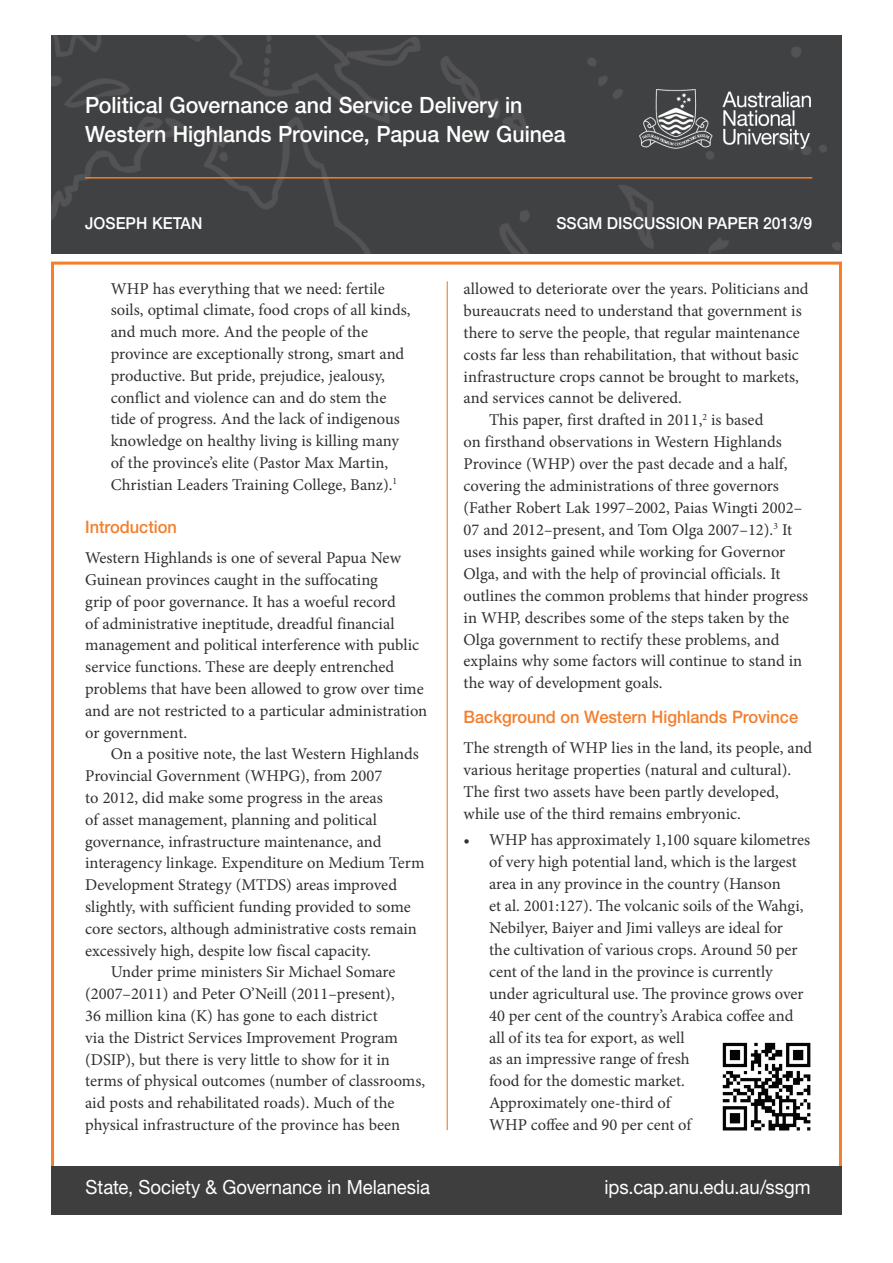
<style>
.page{position:relative;width:893px;height:1263px;background:#fff}
.page>*{position:absolute;margin:0;border:0;box-sizing:border-box;transform-origin:0 0}
.t1{font:500 22.5px/28.5px "Helvetica Neue LT Std";color:#fff;scale:.95 1}
.t2{font:19.5px "Helvetica Neue LT Std";letter-spacing:-.005em;color:#fff;scale:.95 1}
.t3{font:500 17.25px "Helvetica Neue LT Std";color:#f47e2c;scale:.95 1}
.t4{font:16.5px/21.8px "Minion Pro";color:#312f30}
.t5{font:500 16.5px "Helvetica Neue LT Std";color:#fff;scale:.95 1}
</style>
<div class="page">
<div style="left:52px;top:35px;width:790px;height:218px;background:#404142"></div>
<div style="left:51px;top:1166px;width:791px;height:48px;background:#3e3e3f"></div>
<hr style="left:447px;top:281px;width:1px;height:849px;background:#f47e2c">
<hr style="left:85px;top:177px;width:727px;height:2px;background:#f47e2c">
<img style="left:640px;top:90px;width:170px;height:58px">
<img style="left:722px;top:1042px;width:89px;height:89px">
<h1 class="t1" style="left:85px;top:91px;width:507px">Political Governance and Service Delivery in<br>Western Highlands Province, Papua New Guinea</h1>
<p class="t5" style="left:85px;top:213px;width:125px">JOSEPH KETAN</p>
<p class="t4" style="left:111px;top:278px;width:301px">WHP has everything that we need: fertile soils, optimal climate, food crops of all kinds, and much more. And the people of the province are exceptionally strong, smart and productive. But pride, prejudice, jealousy, conflict and violence can and do stem the tide of progress. And the lack of indigenous knowledge on healthy living is killing many of the province’s elite (Pastor Max Martin, Christian Leaders Training College, Banz).<sup>1</sup></p>
<p class="t3" style="left:85px;top:516px;width:98px">Introduction</p>
<p class="t4" style="left:85px;top:547px;width:344px">Western Highlands is one of several Papua New Guinean provinces caught in the suffocating<br>grip of poor governance. It has a woeful record<br>of administrative ineptitude, dreadful financial management and political interference with public service functions. These are deeply entrenched problems that have been allowed to grow over time and are not restricted to a particular administration or government.</p>
<p class="t4" style="left:111px;top:743px;width:310px">On a positive note, the last Western Highlands</p>
<p class="t4" style="left:85px;top:765px;width:299px">Provincial Government (WHPG), from 2007</p>
<p class="t4" style="left:85px;top:787px;width:299px">to 2012, did make some progress in the areas</p>
<p class="t4" style="left:85px;top:809px;width:293px">of asset management, planning and political</p>
<p class="t4" style="left:85px;top:830px;width:298px">governance, infrastructure maintenance, and</p>
<p class="t4" style="left:85px;top:852px;width:341px">interagency linkage. Expenditure on Medium Term</p>
<p class="t4" style="left:85px;top:874px;width:313px">Development Strategy (MTDS) areas improved</p>
<p class="t4" style="left:85px;top:896px;width:327px">slightly, with sufficient funding provided to some</p>
<p class="t4" style="left:85px;top:918px;width:333px">core sectors, although administrative costs remain</p>
<p class="t4" style="left:85px;top:939px;width:287px">excessively high, despite low fiscal capacity.</p>
<p class="t4" style="left:111px;top:961px;width:286px">Under prime ministers Sir Michael Somare</p>
<p class="t4" style="left:85px;top:983px;width:311px">(2007–2011) and Peter O’Neill (2011–present),</p>
<p class="t4" style="left:85px;top:1005px;width:294px">36 million kina (K) has gone to each district</p>
<p class="t4" style="left:85px;top:1027px;width:314px">via the District Services Improvement Program</p>
<p class="t4" style="left:85px;top:1048px;width:306px">(DSIP), but there is very little to show for it in</p>
<p class="t4" style="left:85px;top:1070px;width:341px">terms of physical outcomes (number of classrooms,</p>
<p class="t4" style="left:85px;top:1092px;width:311px">aid posts and rehabilitated roads). Much of the</p>
<p class="t4" style="left:85px;top:1114px;width:317px">physical infrastructure of the province has been</p>
<p class="t5" style="left:556px;top:213px;width:271px">SSGM DISCUSSION PAPER 2013/9</p>
<p class="t4" style="left:464px;top:278px;width:347px">allowed to deteriorate over the years. Politicians and</p>
<p class="t4" style="left:464px;top:300px;width:340px">bureaucrats need to understand that government is</p>
<p class="t4" style="left:464px;top:322px;width:338px">there to serve the people, that regular maintenance</p>
<p class="t4" style="left:464px;top:344px;width:337px">costs far less than rehabilitation, that without basic</p>
<p class="t4" style="left:464px;top:365px;width:337px">infrastructure crops cannot be brought to markets,</p>
<p class="t4" style="left:464px;top:387px;width:220px">and services cannot be delivered.</p>
<p class="t4" style="left:489px;top:409px;width:276px">This paper, first drafted in 2011,<sup>2</sup> is based</p>
<p class="t4" style="left:464px;top:431px;width:320px">on firsthand observations in Western Highlands</p>
<p class="t4" style="left:464px;top:453px;width:325px">Province (WHP) over the past decade and a half,</p>
<p class="t4" style="left:464px;top:475px;width:317px">covering the administrations of three governors</p>
<p class="t4" style="left:464px;top:497px;width:340px">(Father Robert Lak 1997–2002, Paias Wingti 2002–</p>
<p class="t4" style="left:464px;top:519px;width:330px">07 and 2012–present, and Tom Olga 2007–12).<sup>3</sup> It</p>
<p class="t4" style="left:464px;top:541px;width:323px">uses insights gained while working for Governor</p>
<p class="t4" style="left:464px;top:563px;width:318px">Olga, and with the help of provincial officials. It</p>
<p class="t4" style="left:464px;top:585px;width:346px">outlines the common problems that hinder progress</p>
<p class="t4" style="left:464px;top:607px;width:327px">in WHP, describes some of the steps taken by the</p>
<p class="t4" style="left:464px;top:628px;width:317px">Olga government to rectify these problems, and</p>
<p class="t4" style="left:464px;top:650px;width:340px">explains why some factors will continue to stand in</p>
<p class="t4" style="left:464px;top:672px;width:201px">the way of development goals.</p>
<p class="t3" style="left:464px;top:707px;width:354px">Background on Western Highlands Province</p>
<p class="t4" style="left:464px;top:737px;width:350px">The strength of WHP lies in the land, its people, and various heritage properties (natural and cultural).<br>The first two assets have been partly developed, while use of the third remains embryonic.</p>
<p class="t4" style="left:489px;top:829px;width:323px;text-indent:-26px">• WHP has approximately 1,100 square kilometres of very high potential land, which is the largest area in any province in the country (Hanson<br>et al. 2001:127). The volcanic soils of the Wahgi, Nebilyer, Baiyer and Jimi valleys are ideal for<br>the cultivation of various crops. Around 50 per cent of the land in the province is currently under agricultural use. The province grows over 40 per cent of the country’s Arabica coffee and all of its tea for export, as well<br>as an impressive range of fresh<br>food for the domestic market.<br>Approximately one-third of<br>WHP coffee and 90 per cent of</p>
<p class="t2" style="left:86px;top:1175px;width:364px">State, Society &amp; Governance in Melanesia</p>
<p class="t2" style="left:605px;top:1175px;width:218px">ips.cap.anu.edu.au/ssgm</p>
</div>
